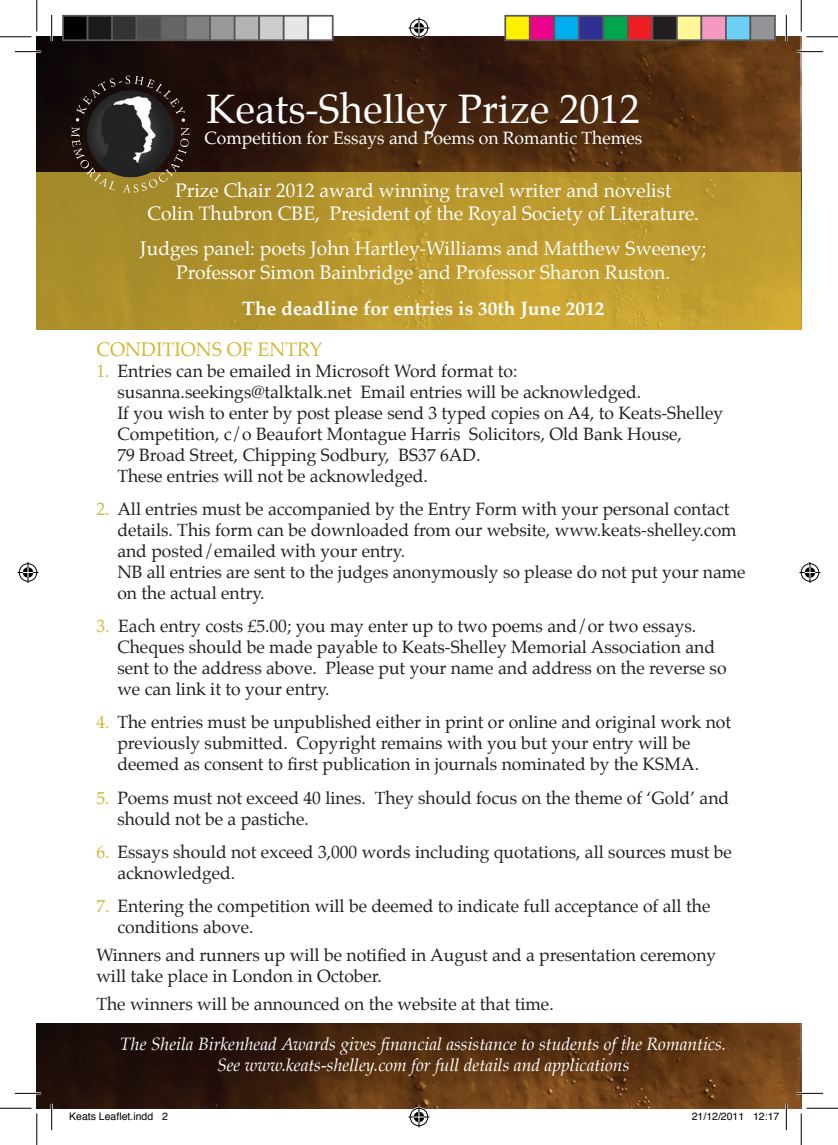
<style>
.page{position:relative;width:838px;height:1145px;background:#fff}
.page>*{position:absolute;margin:0;border:0;box-sizing:border-box;transform-origin:0 0}
.t1{font:40.25px "Palatino";color:#fff}
.t2{font:19.25px/23.1px "Palatino";color:#fff;text-align:center}
.t3{font:700 19.25px "Palatino";color:#fff}
.t4{font:19.25px "Palatino";color:#d4b736}
.t5{font:17.5px/21px "Palatino";color:#231f20}
.t6{font:italic 17.5px/21px "Palatino";color:#fff;text-align:center}
.t7{font:17.5px "Palatino";color:#fff}
.t8{font:10.5px "Helvetica";color:#000}
.s1{color:#d4b736}
</style>
<div class="page">
<img style="left:37px;top:1024px;width:764px;height:84px">
<img style="left:37px;top:37px;width:764px;height:135px">
<svg style="left:37px;top:172px;width:764px;height:157px;background:#b8972d"></svg>
<img style="left:67px;top:70px;width:127px;height:128px;border-radius:64px">
<img style="left:87px;top:90px;width:87px;height:87px;border-radius:44px">
<hr style="left:15px;top:51px;width:26px;height:2px;background:#fff">
<hr style="left:796px;top:51px;width:27px;height:2px;background:#fff">
<hr style="left:15px;top:1092px;width:26px;height:2px;background:#fff">
<hr style="left:796px;top:1092px;width:27px;height:2px;background:#fff">
<hr style="left:51px;top:15px;width:2px;height:26px;background:#fff">
<hr style="left:51px;top:1104px;width:2px;height:26px;background:#fff">
<hr style="left:785px;top:15px;width:2px;height:26px;background:#fff">
<hr style="left:785px;top:1104px;width:2px;height:26px;background:#fff">
<svg style="left:15px;top:51px;width:26px;height:1px"></svg>
<svg style="left:796px;top:51px;width:27px;height:1px"></svg>
<svg style="left:15px;top:1093px;width:26px;height:1px"></svg>
<svg style="left:796px;top:1093px;width:27px;height:1px"></svg>
<svg style="left:51px;top:15px;width:1px;height:26px"></svg>
<svg style="left:51px;top:1104px;width:1px;height:26px"></svg>
<svg style="left:786px;top:15px;width:1px;height:26px"></svg>
<svg style="left:786px;top:1104px;width:1px;height:26px"></svg>
<hr style="left:0;top:36px;width:32px;height:1px;background:#000">
<hr style="left:806px;top:36px;width:31px;height:1px;background:#000">
<hr style="left:0;top:1108px;width:32px;height:1px;background:#000">
<hr style="left:806px;top:1108px;width:31px;height:1px;background:#000">
<hr style="left:36px;top:0;width:1px;height:31px;background:#000">
<hr style="left:36px;top:1113px;width:1px;height:32px;background:#000">
<hr style="left:800px;top:0;width:1px;height:31px;background:#000">
<hr style="left:800px;top:1113px;width:1px;height:32px;background:#000">
<svg style="left:408px;top:18px;width:21px;height:21px"></svg>
<svg style="left:408px;top:1106px;width:21px;height:21px"></svg>
<svg style="left:18px;top:562px;width:21px;height:21px"></svg>
<svg style="left:799px;top:562px;width:21px;height:21px"></svg>
<div style="left:63px;top:16px;width:25px;height:24px;background:#000"></div>
<div style="left:62px;top:15px;width:26px;height:26px;border:2px solid #595959"></div>
<div style="left:88px;top:16px;width:24px;height:24px;background:#1a1a1a"></div>
<div style="left:87px;top:15px;width:26px;height:26px;border:2px solid #595959"></div>
<div style="left:112px;top:16px;width:25px;height:24px;background:#333"></div>
<div style="left:111px;top:15px;width:26px;height:26px;border:2px solid #595959"></div>
<div style="left:137px;top:16px;width:24px;height:24px;background:#4d4d4d"></div>
<div style="left:136px;top:15px;width:26px;height:26px;border:2px solid #595959"></div>
<div style="left:161px;top:16px;width:25px;height:24px;background:#666"></div>
<div style="left:160px;top:15px;width:26px;height:26px;border:2px solid #595959"></div>
<div style="left:186px;top:16px;width:24px;height:24px;background:#808080"></div>
<div style="left:185px;top:15px;width:26px;height:26px;border:2px solid #595959"></div>
<div style="left:210px;top:16px;width:25px;height:24px;background:#999"></div>
<div style="left:209px;top:15px;width:26px;height:26px;border:2px solid #595959"></div>
<div style="left:235px;top:16px;width:24px;height:24px;background:#b3b3b3"></div>
<div style="left:234px;top:15px;width:26px;height:26px;border:2px solid #595959"></div>
<div style="left:259px;top:16px;width:25px;height:24px;background:#ccc"></div>
<div style="left:258px;top:15px;width:26px;height:26px;border:2px solid #595959"></div>
<div style="left:284px;top:16px;width:24px;height:24px;background:#e6e6e6"></div>
<div style="left:283px;top:15px;width:26px;height:26px;border:2px solid #595959"></div>
<div style="left:308px;top:16px;width:25px;height:24px;background:#fff"></div>
<div style="left:307px;top:15px;width:26px;height:26px;border:2px solid #595959"></div>
<div style="left:505px;top:16px;width:24px;height:24px;background:#fff101"></div>
<div style="left:504px;top:15px;width:26px;height:26px;border:2px solid #595959"></div>
<div style="left:529px;top:16px;width:25px;height:24px;background:#ed028c"></div>
<div style="left:529px;top:15px;width:26px;height:26px;border:2px solid #595959"></div>
<div style="left:554px;top:16px;width:24px;height:24px;background:#00aeef"></div>
<div style="left:553px;top:15px;width:26px;height:26px;border:2px solid #595959"></div>
<div style="left:578px;top:16px;width:25px;height:24px;background:#2e3092"></div>
<div style="left:578px;top:15px;width:26px;height:26px;border:2px solid #595959"></div>
<div style="left:603px;top:16px;width:24px;height:24px;background:#00a54f"></div>
<div style="left:602px;top:15px;width:26px;height:26px;border:2px solid #595959"></div>
<div style="left:627px;top:16px;width:25px;height:24px;background:#ee1d23"></div>
<div style="left:627px;top:15px;width:26px;height:26px;border:2px solid #595959"></div>
<div style="left:652px;top:16px;width:24px;height:24px;background:#231f20"></div>
<div style="left:651px;top:15px;width:26px;height:26px;border:2px solid #595959"></div>
<div style="left:676px;top:16px;width:25px;height:24px;background:#fff79a"></div>
<div style="left:676px;top:15px;width:26px;height:26px;border:2px solid #595959"></div>
<div style="left:701px;top:16px;width:24px;height:24px;background:#f499c2"></div>
<div style="left:700px;top:15px;width:26px;height:26px;border:2px solid #595959"></div>
<div style="left:725px;top:16px;width:25px;height:24px;background:#6bcff6"></div>
<div style="left:725px;top:15px;width:26px;height:26px;border:2px solid #595959"></div>
<div style="left:750px;top:16px;width:24px;height:24px;background:#939598"></div>
<div style="left:749px;top:15px;width:26px;height:26px;border:2px solid #595959"></div>
<h1 class="t1" style="left:206px;top:76px;width:435px">Keats-Shelley Prize 2012</h1>
<p class="t7" style="left:204px;top:124px;width:439px">Competition for Essays and Poems on Romantic Themes</p>
<p class="t2" style="left:147px;top:179px;width:553px">Prize Chair 2012 award winning travel writer and novelist<br>Colin Thubron CBE, President of the Royal Society of Literature.</p>
<p class="t2" style="left:140px;top:237px;width:567px">Judges panel: poets John Hartley-Williams and Matthew Sweeney;<br>Professor Simon Bainbridge and Professor Sharon Ruston.</p>
<p class="t3" style="left:242px;top:292px;width:363px">The deadline for entries is 30th June 2012</p>
<p class="t4" style="left:96px;top:333px;width:227px">CONDITIONS OF ENTRY</p>
<p class="t5" style="left:117px;top:360px;width:607px;text-indent:-21px"><span class="s1">1.</span> Entries can be emailed in Microsoft Word format to: susanna.seekings@talktalk.net Email entries will be acknowledged.<br>If you wish to enter by post please send 3 typed copies on A4, to Keats-Shelley Competition, c/o Beaufort Montague Harris Solicitors, Old Bank House,<br>79 Broad Street, Chipping Sodbury, BS37 6AD.<br>These entries will not be acknowledged.</p>
<p class="t5" style="left:117px;top:498px;width:629px;text-indent:-21px"><span class="s1">2.</span> All entries must be accompanied by the Entry Form with your personal contact details. This form can be downloaded from our website, www.keats-shelley.com and posted/emailed with your entry.<br>NB all entries are sent to the judges anonymously so please do not put your name on the actual entry.</p>
<p class="t5" style="left:117px;top:616px;width:610px;text-indent:-21px"><span class="s1">3.</span> Each entry costs £5.00; you may enter up to two poems and/or two essays.<br>Cheques should be made payable to Keats-Shelley Memorial Association and sent to the address above. Please put your name and address on the reverse so we can link it to your entry.</p>
<p class="t5" style="left:117px;top:712px;width:615px;text-indent:-21px"><span class="s1">4.</span> The entries must be unpublished either in print or online and original work not previously submitted. Copyright remains with you but your entry will be deemed as consent to first publication in journals nominated by the KSMA.</p>
<p class="t5" style="left:117px;top:787px;width:613px;text-indent:-21px"><span class="s1">5.</span> Poems must not exceed 40 lines. They should focus on the theme of ‘Gold’ and should not be a pastiche.</p>
<p class="t5" style="left:117px;top:841px;width:616px;text-indent:-21px"><span class="s1">6.</span> Essays should not exceed 3,000 words including quotations, all sources must be acknowledged.</p>
<p class="t5" style="left:117px;top:896px;width:594px;text-indent:-21px"><span class="s1">7.</span> Entering the competition will be deemed to indicate full acceptance of all the conditions above.</p>
<p class="t5" style="left:96px;top:945px;width:621px">Winners and runners up will be notified in August and a presentation ceremony will take place in London in October.</p>
<p class="t5" style="left:96px;top:994px;width:459px">The winners will be announced on the website at that time.</p>
<p class="t6" style="left:120px;top:1034px;width:607px">The Sheila Birkenhead Awards gives financial assistance to students of the Romantics.<br>See www.keats-shelley.com for full details and applications</p>
<p class="t8" style="left:69px;top:1108px;width:100px">Keats Leaflet.indd 2</p>
<p class="t8" style="left:691px;top:1108px;width:89px">21/12/2011 12:17</p>
</div>
